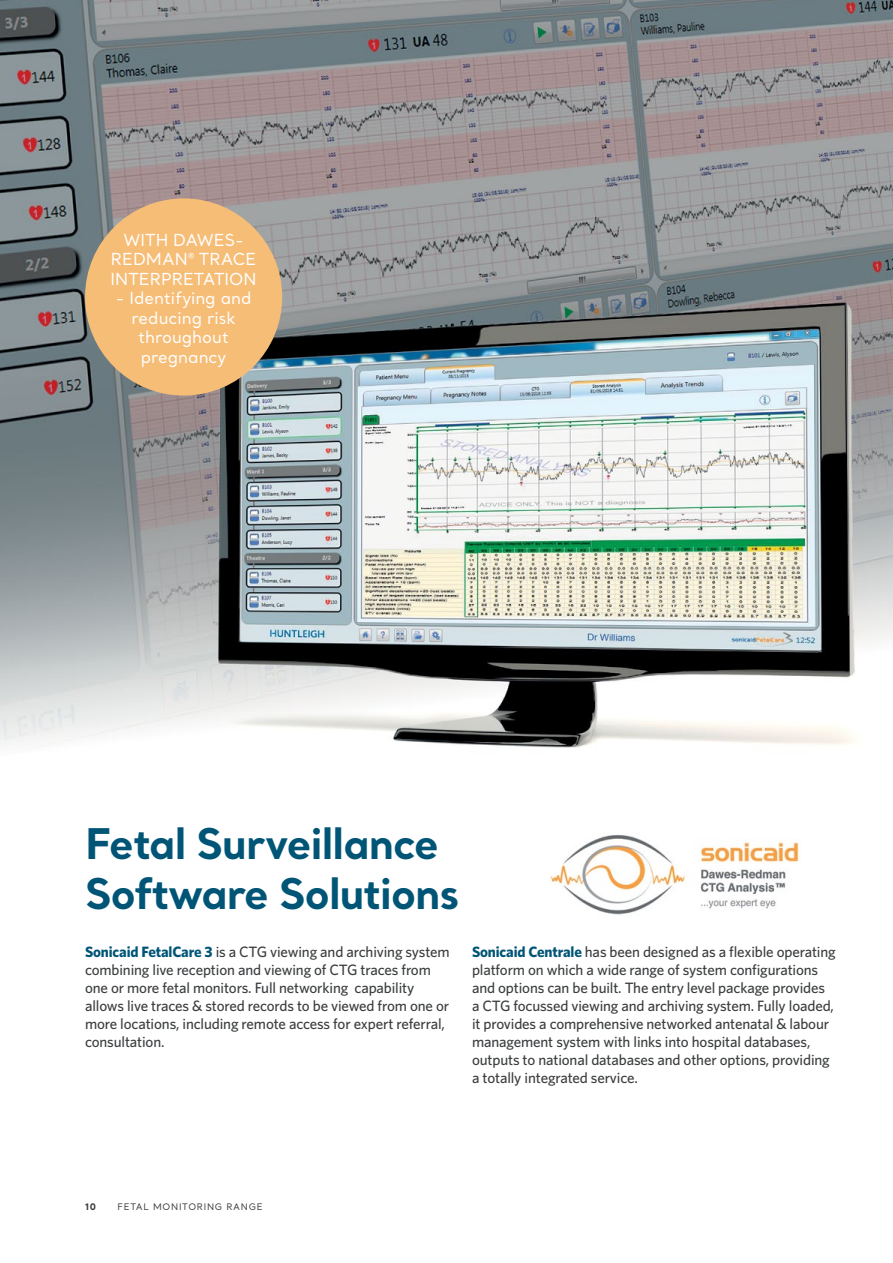
<style>
.page{position:relative;width:893px;height:1263px;background:#fff}
.page>*{position:absolute;margin:0;border:0;box-sizing:border-box;transform-origin:0 0}
.t1{font:700 42px/50.4px "Santral";letter-spacing:-.02em;color:#005576}
.t2{font:16.5px/19.5px "Santral";color:#fff;text-align:center}
.t3{font:500 15px/18px "Whitney";letter-spacing:-.01em;color:#3b3d3e}
.t4{font:9px "Santral";letter-spacing:.08em;color:#3b3d3e}
.t5{font:700 9px "Santral";color:#3b3d3e}
.s1{font-weight:700;color:#005576}
</style>
<div class="page">
<img style="left:0;top:0;width:893px;height:748px">
<img style="left:550px;top:834px;width:249px;height:81px">
<div style="left:85px;top:198px;width:197px;height:198px;background:#f6bd77;border-radius:50%"></div>
<p class="t2" style="left:111px;top:230px;width:147px">WITH DAWES-<br>REDMAN<sup>®</sup> TRACE<br>INTERPRETATION</p>
<p class="t2" style="left:116px;top:288px;width:137px">- Identifying and reducing risk throughout pregnancy</p>
<h1 class="t1" style="left:85px;top:817px;width:376px">Fetal Surveillance<br>Software Solutions</h1>
<p class="t3" style="left:85px;top:943px;width:366px"><span class="s1">Sonicaid FetalCare 3</span> is a CTG viewing and archiving system combining live reception and viewing of CTG traces from one or more fetal monitors. Full networking capability allows live traces &amp; stored records to be viewed from one or more locations, including remote access for expert referral, consultation.</p>
<p class="t3" style="left:472px;top:943px;width:365px"><span class="s1">Sonicaid Centrale</span> has been designed as a flexible operating platform on which a wide range of system configurations and options can be built. The entry level package provides a CTG focussed viewing and archiving system. Fully loaded, it provides a comprehensive networked antenatal &amp; labour management system with links into hospital databases, outputs to national databases and other options, providing a totally integrated service.</p>
<p class="t5" style="left:85px;top:1200px;width:13px">10</p>
<p class="t4" style="left:118px;top:1201px;width:147px">FETAL MONITORING RANGE</p>
</div>
